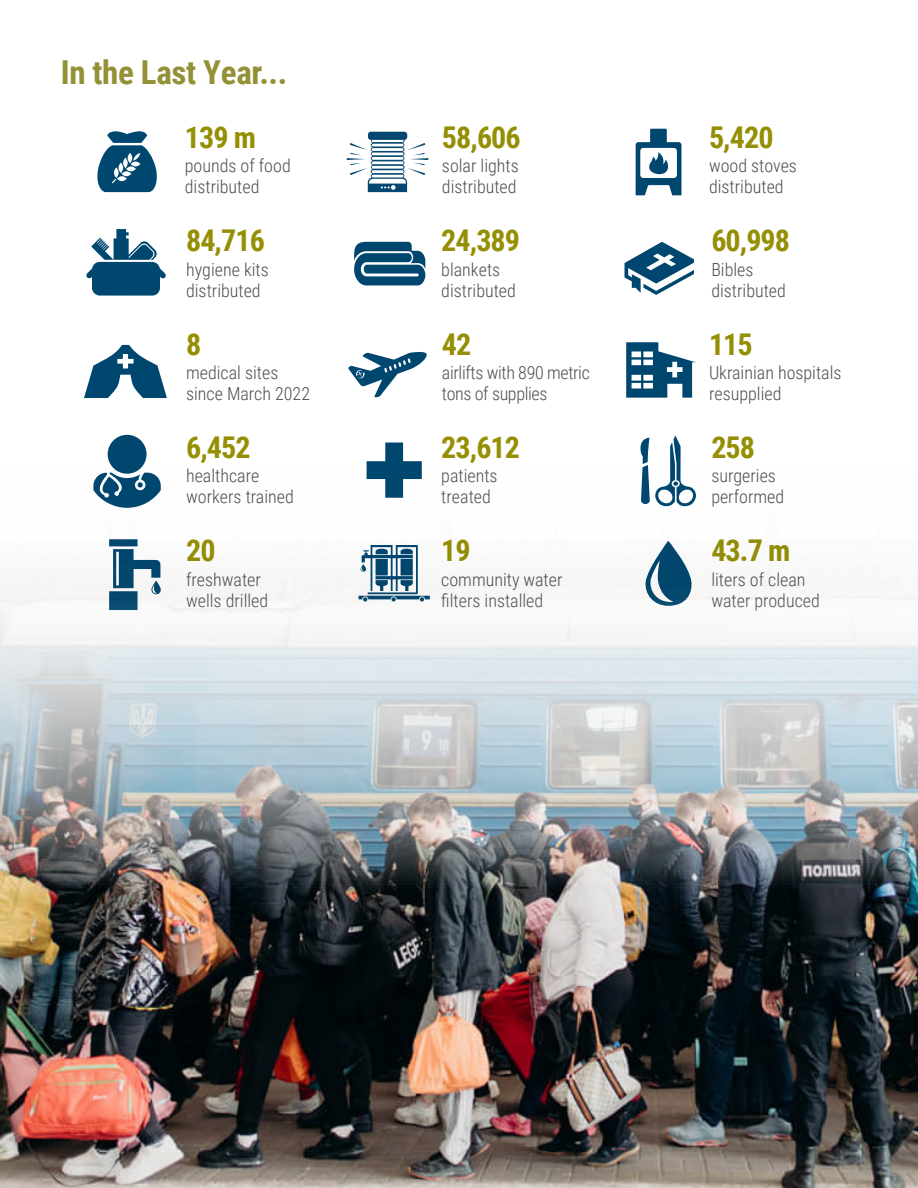
<style>
.page{position:relative;width:918px;height:1188px;background:#fff}
.page>*{position:absolute;margin:0;border:0;box-sizing:border-box;transform-origin:0 0}
.Map_Label{font:700 33px "Roboto Condensed";letter-spacing:-.01em;color:#939035}
.Infographic_Number{font:700 30px "Roboto Condensed";letter-spacing:-.03em;color:#948f03}
.Infographic_Caption{font:300 18px/21px "Roboto Condensed";color:#4a4e52}
.Infographic_Caption-2{font:300 18px/21px "Roboto Condensed";letter-spacing:-.02em;color:#4a4e52}
</style>
<div class="page">
<svg style="left:97px;top:131px;width:60px;height:61px"></svg>
<svg style="left:84px;top:345px;width:83px;height:53px"></svg>
<svg style="left:86px;top:229px;width:80px;height:67px"></svg>
<svg style="left:348px;top:352px;width:79px;height:45px"></svg>
<svg style="left:347px;top:132px;width:81px;height:60px"></svg>
<svg style="left:354px;top:242px;width:71px;height:43px;background:#386f8f"></svg>
<svg style="left:626px;top:342px;width:70px;height:56px"></svg>
<svg style="left:636px;top:129px;width:45px;height:66px"></svg>
<svg style="left:624px;top:242px;width:70px;height:53px"></svg>
<img style="left:0;top:434px;width:918px;height:754px">
<p class="Map_Label" style="left:61px;top:49px;width:228px">In the Last Year...</p>
<p class="Infographic_Number" style="left:185px;top:117px;width:73px">139 m</p>
<p class="Infographic_Caption" style="left:185px;top:155px;width:107px">pounds of food distributed</p>
<p class="Infographic_Number" style="left:186px;top:220px;width:80px">84,716</p>
<p class="Infographic_Caption" style="left:186px;top:258px;width:84px">hygiene kits distributed</p>
<p class="Infographic_Number" style="left:186px;top:323px;width:17px">8</p>
<p class="Infographic_Caption" style="left:186px;top:362px;width:126px">medical sites since March 2022</p>
<p class="Infographic_Number" style="left:186px;top:426px;width:66px">6,452</p>
<p class="Infographic_Caption" style="left:186px;top:465px;width:109px">healthcare workers trained</p>
<p class="Infographic_Number" style="left:186px;top:530px;width:31px">20</p>
<p class="Infographic_Caption" style="left:186px;top:568px;width:84px">freshwater wells drilled</p>
<p class="Infographic_Number" style="left:442px;top:117px;width:80px">58,606</p>
<p class="Infographic_Caption" style="left:442px;top:155px;width:78px">solar lights distributed</p>
<p class="Infographic_Number" style="left:441px;top:220px;width:80px">24,389</p>
<p class="Infographic_Caption" style="left:441px;top:258px;width:76px">blankets distributed</p>
<p class="Infographic_Number" style="left:442px;top:323px;width:31px">42</p>
<p class="Infographic_Caption-2" style="left:442px;top:362px;width:149px">airlifts with 890 metric tons of supplies</p>
<p class="Infographic_Number" style="left:441px;top:426px;width:80px">23,612</p>
<p class="Infographic_Caption" style="left:441px;top:465px;width:58px">patients treated</p>
<p class="Infographic_Number" style="left:441px;top:530px;width:31px">19</p>
<p class="Infographic_Caption" style="left:441px;top:568px;width:123px">community water filters installed</p>
<p class="Infographic_Number" style="left:709px;top:117px;width:66px">5,420</p>
<p class="Infographic_Caption" style="left:709px;top:155px;width:89px">wood stoves distributed</p>
<p class="Infographic_Number" style="left:711px;top:220px;width:80px">60,998</p>
<p class="Infographic_Caption" style="left:711px;top:258px;width:76px">Bibles distributed</p>
<p class="Infographic_Number" style="left:709px;top:323px;width:45px">115</p>
<p class="Infographic_Caption" style="left:709px;top:362px;width:134px">Ukrainian hospitals resupplied</p>
<p class="Infographic_Number" style="left:711px;top:426px;width:45px">258</p>
<p class="Infographic_Caption" style="left:711px;top:465px;width:74px">surgeries performed</p>
<p class="Infographic_Number" style="left:711px;top:530px;width:80px">43.7 m</p>
<p class="Infographic_Caption" style="left:711px;top:568px;width:110px">liters of clean water produced</p>
</div>
